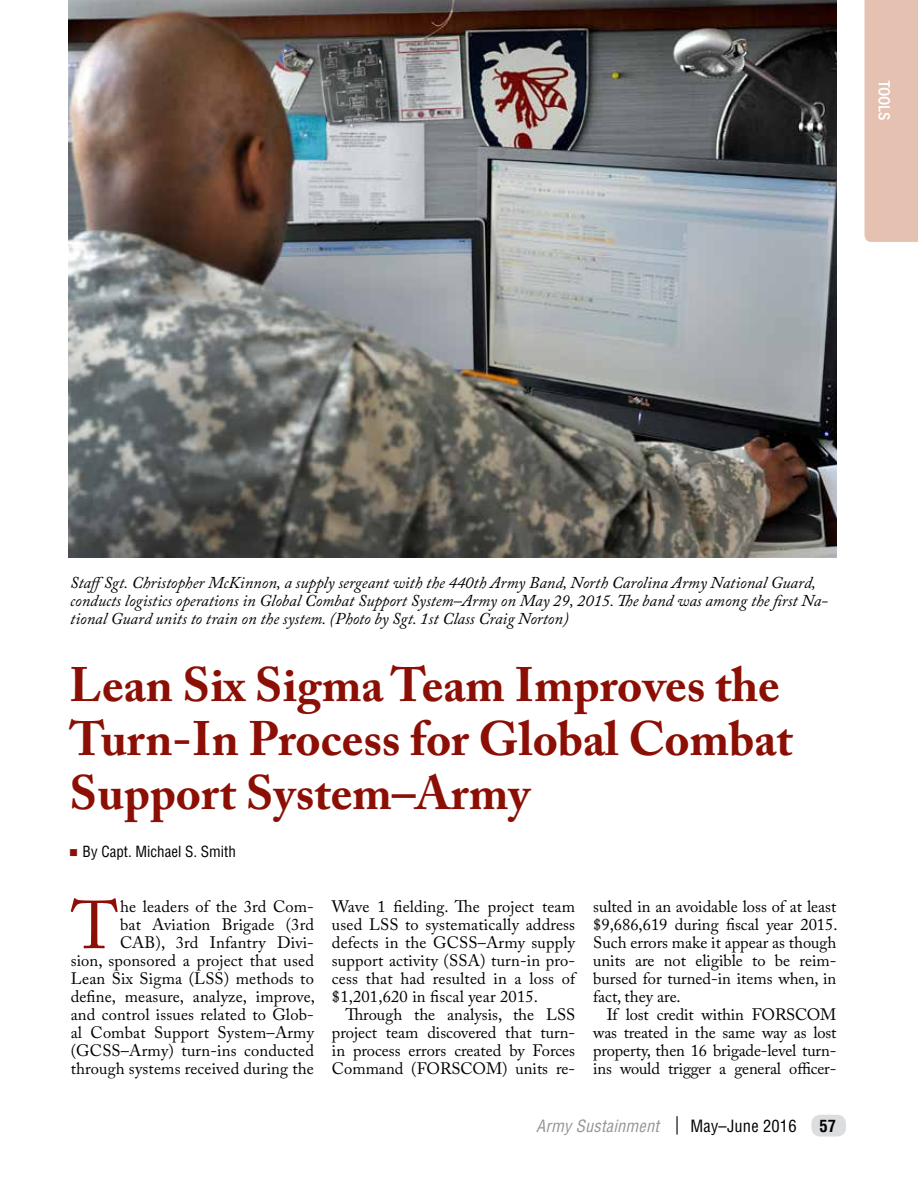
<style>
.page{position:relative;width:918px;height:1188px;background:#fff}
.page>*{position:absolute;margin:0;border:0;box-sizing:border-box;transform-origin:0 0}
.t1{font:67.2px "Adobe Caslon Pro";color:#8b0f04}
.t2{font:700 48px/54px "Adobe Caslon Pro";color:#8b0f04}
.t3{font:16.5px/18px "Adobe Caslon Pro";letter-spacing:.01em;color:#000;text-align:justify}
.t4{font:italic 16.5px/18px "Adobe Caslon Pro";color:#000}
.t5{font:italic condensed 16.5px "Helvetica LT Std";letter-spacing:.01em;color:#939598}
.t6{font:condensed 16.5px "Helvetica LT Std";letter-spacing:.01em;color:#000}
.t7{font:500 condensed 16.5px "Franklin Gothic";color:#fff}
.t8{font:700 condensed 16.5px "Helvetica LT Std";color:#000}
.t9{font:condensed 15px "Helvetica LT Std";color:#000}
.s1{color:#8b0f04}
</style>
<div class="page">
<div style="left:865px;top:0;width:53px;height:242px;background:#e5c1b1"></div>
<img style="left:69px;top:0;width:768px;height:558px">
<svg style="left:676px;top:1116px;width:2px;height:19px"></svg>
<div style="left:811px;top:1115px;width:35px;height:22px;background:#dcddde;border-radius:9px"></div>
<p class="t7" style="left:895px;top:81px;width:41px;rotate:90deg">TOOLS</p>
<p class="t4" style="left:70px;top:573px;width:759px">StaffSgt. Christopher McKinnon, a supply sergeant with the 440th Army Band, North Carolina Army National Guard, conducts logistics operations in Global Combat Support System–Army on May 29, 2015. The band was among the first Na&shy;tional Guard units to train on the system. (Photo by Sgt. 1st Class Craig Norton)</p>
<h2 class="t2" style="left:70px;top:658px;width:725px">Lean Six Sigma Team Improves the<br>Turn-In Process for Global Combat<br>Support System–Army</h2>
<p class="t9" style="left:69px;top:842px;width:168px"><span class="s1">■</span> By Capt. Michael S. Smith</p>
<h1 class="t1" style="left:71px;top:886px;width:49px">T</h1>
<p class="t3" style="left:71px;top:897px;width:246px;text-align:right">he leaders of the 3rd Com-<br>bat Aviation Brigade (3rd<br>CAB), 3rd Infantry Divi-<br>sion, sponsored a project that used<br>Lean Six Sigma (LSS) methods to define, measure, analyze, improve, and control issues related to Glob&shy;al Combat Support System–Army (GCSS–Army) turn-ins conducted through systems received during the</p>
<p class="t3" style="left:332px;top:897px;width:245px">Wave 1 fielding. The project team used LSS to systematically address defects in the GCSS–Army supply support activity (SSA) turn-in pro&shy;cess that had resulted in a loss of $1,201,620 in fiscal year 2015.</p>
<p class="t3" style="left:332px;top:1005px;width:245px;text-indent:13px">Through the analysis, the LSS project team discovered that turn&shy;in process errors created by Forces Command (FORSCOM) units re-</p>
<p class="t3" style="left:593px;top:897px;width:246px">sulted in an avoidable loss of at least $9,686,619 during fiscal year 2015.<br>Such errors make it appear as though units are not eligible to be reim&shy;bursed for turned-in items when, in fact, they are.</p>
<p class="t3" style="left:593px;top:1005px;width:245px;text-indent:13px">If lost credit within FORSCOM was treated in the same way as lost property, then 16 brigade-level turn&shy;ins would trigger a general officer-</p>
<p class="t5" style="left:536px;top:1115px;width:125px">Army Sustainment</p>
<p class="t6" style="left:691px;top:1115px;width:107px">May–June 2016</p>
<p class="t8" style="left:820px;top:1115px;width:18px">57</p>
</div>
